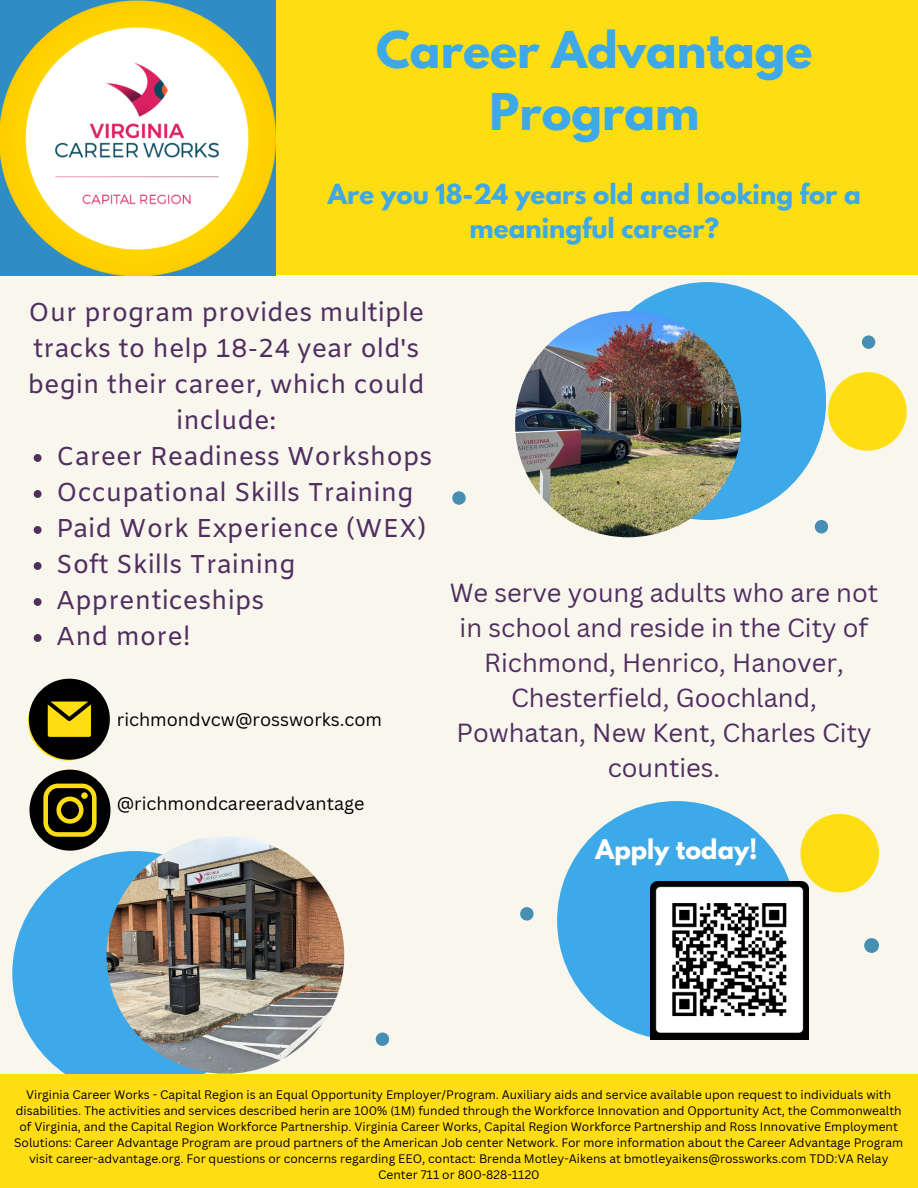
<style>
.page{position:relative;width:918px;height:1188px;background:#f8f6ed}
.page>*{position:absolute;margin:0;border:0;box-sizing:border-box;transform-origin:0 0}
.t1{font:700 45px/61.8px "League Spartan";color:#3da9e8;text-align:center}
.t2{font:25.8px/36px "Amiko";color:#502e60}
.t3{font:25.5px/34.8px "Canva Sans";color:#502e60;text-align:center}
.t4{font:700 24.6px/33.8px "League Spartan";color:#3da9e8;text-align:center}
.t5{font:700 24px "League Spartan";color:#fff}
.t6{font:18px "Canva Sans";color:#000}
.t7{font:12px/16px "Canva Sans";color:#000;text-align:center}
</style>
<div class="page">
<div style="left:12px;top:851px;width:245px;height:245px;background:#3da9e8;border-radius:50%"></div>
<img style="left:107px;top:836px;width:237px;height:238px;border-radius:50%">
<div style="left:588px;top:282px;width:238px;height:238px;background:#3da9e8;border-radius:50%"></div>
<img style="left:515px;top:311px;width:226px;height:226px;border-radius:50%">
<div style="left:0;top:0;width:918px;height:275px;background:#ffdd13"></div>
<div style="left:557px;top:801px;width:239px;height:239px;background:#3da9e8;border-radius:50%"></div>
<div style="left:0;top:1074px;width:918px;height:114px;background:#ffdd13"></div>
<div style="left:828px;top:372px;width:79px;height:79px;background:#ffdd13;border-radius:50%"></div>
<div style="left:800px;top:814px;width:79px;height:78px;background:#ffdd13;border-radius:50%"></div>
<div style="left:864px;top:938px;width:15px;height:15px;background:#468fb3;border-radius:50%"></div>
<div style="left:376px;top:1032px;width:13px;height:14px;background:#468fb3;border-radius:50%"></div>
<div style="left:520px;top:907px;width:14px;height:14px;background:#468fb3;border-radius:50%"></div>
<div style="left:862px;top:335px;width:13px;height:14px;background:#468fb3;border-radius:50%"></div>
<div style="left:452px;top:491px;width:14px;height:14px;background:#468fb3;border-radius:50%"></div>
<div style="left:815px;top:520px;width:13px;height:13px;background:#468fb3;border-radius:50%"></div>
<img style="left:651px;top:881px;width:157px;height:159px">
<svg style="left:29px;top:679px;width:81px;height:81px"></svg>
<svg style="left:30px;top:770px;width:81px;height:81px"></svg>
<img style="left:0;top:0;width:276px;height:276px">
<svg style="left:34px;top:454px;width:8px;height:8px"></svg>
<svg style="left:34px;top:490px;width:8px;height:8px"></svg>
<svg style="left:34px;top:526px;width:8px;height:8px"></svg>
<svg style="left:34px;top:562px;width:8px;height:8px"></svg>
<svg style="left:34px;top:598px;width:8px;height:8px"></svg>
<svg style="left:34px;top:634px;width:8px;height:8px"></svg>
<h1 class="t1" style="left:376px;top:25px;width:438px">Career Advantage<br>Program</h1>
<h3 class="t4" style="left:328px;top:180px;width:535px">Are you 18-24 years old and looking for a meaningful career?</h3>
<h2 class="t2" style="left:28px;top:297px;width:398px;text-align:center">Our program provides multiple tracks to help 18-24 year old's begin their career, which could include:</h2>
<h2 class="t2" style="left:56px;top:441px;width:378px">Career Readiness Workshops<br>Occupational Skills Training<br>Paid Work Experience (WEX)<br>Soft Skills Training<br>Apprenticeships<br>And more!</h2>
<h3 class="t6" style="left:117px;top:707px;width:267px">richmondvcw@rossworks.com</h3>
<h3 class="t6" style="left:117px;top:791px;width:249px">@richmondcareeradvantage</h3>
<h3 class="t3" style="left:450px;top:575px;width:430px">We serve young adults who are not in school and reside in the City of<br>Richmond, Henrico, Hanover,<br>Chesterfield, Goochland,<br>Powhatan, New Kent, Charles City counties.</h3>
<h3 class="t5" style="left:596px;top:837px;width:164px">Apply today!</h3>
<p class="t7" style="left:14px;top:1087px;width:890px">Virginia Career Works - Capital Region is an Equal Opportunity Employer/Program. Auxiliary aids and service available upon request to individuals with disabilities. The activities and services described herin are 100% (1M) funded through the Workforce Innovation and Opportunity Act, the Commonwealth of Virginia, and the Capital Region Workforce Partnership. Virginia Career Works, Capital Region Workforce Partnership and Ross Innovative Employment Solutions: Career Advantage Program are proud partners of the American Job center Network. For more information about the Career Advantage Program visit career-advantage.org. For questions or concerns regarding EEO, contact: Brenda Motley-Aikens at bmotleyaikens@rossworks.com TDD:VA Relay Center 711 or 800-828-1120</p>
</div>
